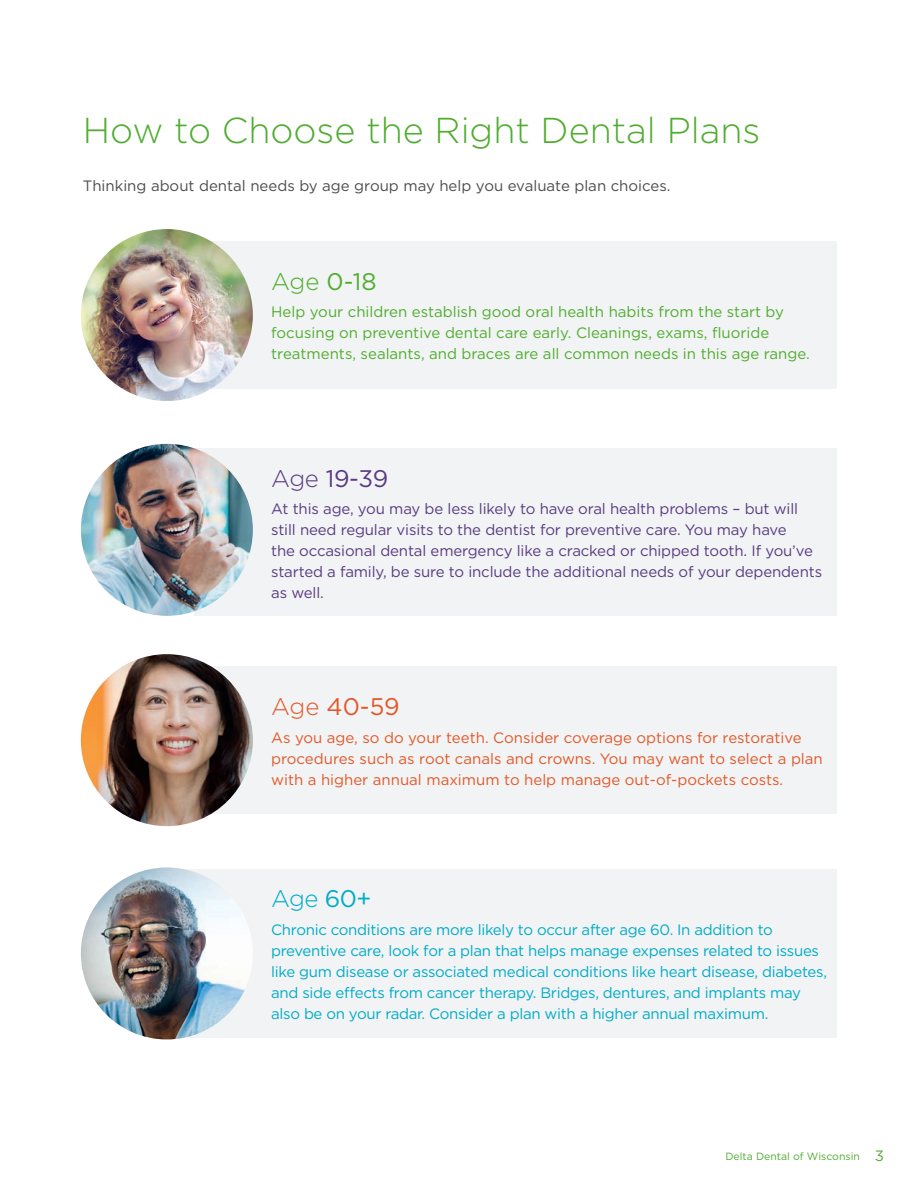
<style>
.page{position:relative;width:918px;height:1188px;background:#fff}
.page>*{position:absolute;margin:0;border:0;box-sizing:border-box;transform-origin:0 0}
.t1{font:300 36px "Gotham";color:#4fad2f}
.t2{font:24px "Gotham";color:#593c82}
.t3{font:24px "Gotham";color:#e25828}
.t4{font:24px "Gotham";color:#4fad2f}
.t5{font:300 24px "Gotham";color:#00acc8}
.t6{font:15px/21px "Gotham";letter-spacing:-.02em;color:#00acc8}
.t7{font:15px/21px "Gotham";letter-spacing:-.01em;color:#593c82}
.t8{font:15px/21px "Gotham";color:#4fad2f}
.t9{font:15px/21px "Gotham";color:#e25828}
.t10{font:15px "Gotham";color:#4b4c4d}
.t11{font:10.5px "Gotham";color:#4fad2f}
.s1{font-weight:300}
.s2{font-weight:400}
.s3{font-size:15px}
</style>
<div class="page">
<div style="left:195px;top:449px;width:642px;height:167px;background:#f2f3f4"></div>
<div style="left:180px;top:666px;width:657px;height:148px;background:#f2f3f4"></div>
<div style="left:180px;top:241px;width:657px;height:148px;background:#f2f3f4"></div>
<div style="left:175px;top:869px;width:662px;height:169px;background:#f2f3f4"></div>
<img style="left:81px;top:229px;width:172px;height:172px;border-radius:86px">
<img style="left:81px;top:444px;width:172px;height:172px;border-radius:86px">
<img style="left:81px;top:654px;width:172px;height:172px;border-radius:86px">
<img style="left:81px;top:867px;width:172px;height:172px;border-radius:86px">
<p class="t1" style="left:83px;top:108px;width:679px">How to Choose the Right Dental Plans</p>
<p class="t10" style="left:83px;top:176px;width:589px">Thinking about dental needs by age group may help you evaluate plan choices.</p>
<p class="t4" style="left:271px;top:266px;width:107px"><span class="s1">Age</span> 0-18</p>
<p class="t8" style="left:271px;top:301px;width:540px">Help your children establish good oral health habits from the start by focusing on preventive dental care early. Cleanings, exams, fluoride treatments, sealants, and braces are all common needs in this age range.</p>
<p class="t2" style="left:271px;top:463px;width:119px"><span class="s1">Age</span> 19-39</p>
<p class="t7" style="left:271px;top:498px;width:552px">At this age, you may be less likely to have oral health problems – but will still need regular visits to the dentist for preventive care. You may have<br>the occasional dental emergency like a cracked or chipped tooth. If you’ve started a family, be sure to include the additional needs of your dependents as well.</p>
<p class="t3" style="left:271px;top:691px;width:130px"><span class="s1">Age</span> 40-59</p>
<p class="t9" style="left:271px;top:726px;width:553px">As you age, so do your teeth. Consider coverage options for restorative procedures such as root canals and crowns. You may want to select a plan with a higher annual maximum to help manage out-of-pockets costs.</p>
<p class="t5" style="left:271px;top:883px;width:102px">Age <span class="s2">60+</span></p>
<p class="t6" style="left:271px;top:919px;width:557px">Chronic conditions are more likely to occur after age 60. In addition to preventive care, look for a plan that helps manage expenses related to issues like gum disease or associated medical conditions like heart disease, diabetes, and side effects from cancer therapy. Bridges, dentures, and implants may also be on your radar. Consider a plan with a higher annual maximum.</p>
<p class="t11" style="left:725px;top:1149px;width:160px">Delta Dental of Wisconsin <span class="s3">3</span></p>
</div>
